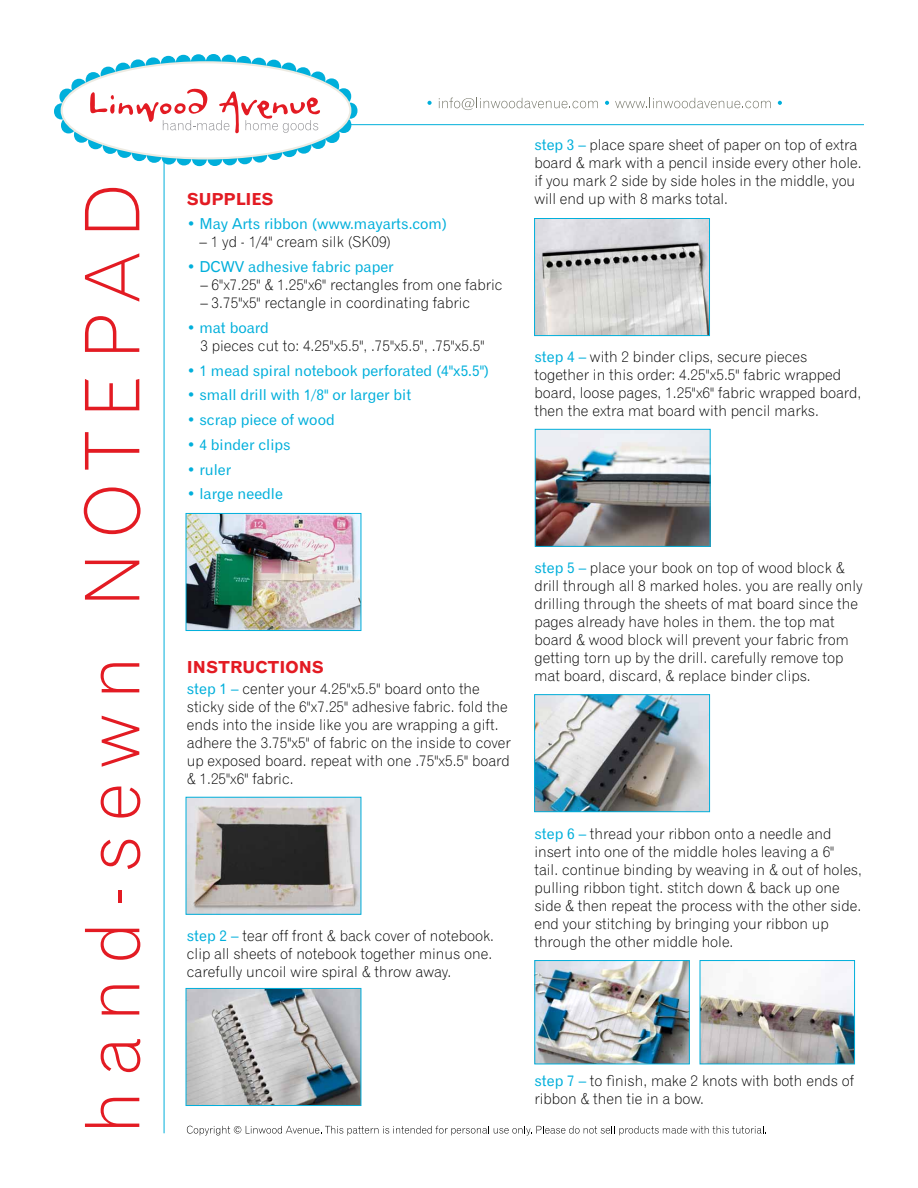
<style>
.page{position:relative;width:918px;height:1188px;background:#fff}
.page>*{position:absolute;margin:0;border:0;box-sizing:border-box;transform-origin:0 0}
.t1{font:75px "Gothic 720 BT Light B";letter-spacing:.2em;color:#e31b23}
.t2{font:16.5px "Gothic 720 BT Bold B";color:#e31b23}
.t3{font:15px/18px "Gothic 720 BT Light B";color:#000}
.t4{font:15px "Gothic 720 BT Roman B";color:#00afdb}
.s1{font-family:"Gothic 720 BT Roman B";color:#00afdb}
</style>
<div class="page">
<hr style="left:164px;top:118px;width:1px;height:1015px;background:#00afdb">
<svg style="left:427px;top:101px;width:5px;height:4px"></svg>
<svg style="left:439px;top:98px;width:159px;height:12px"></svg>
<svg style="left:605px;top:101px;width:4px;height:4px"></svg>
<svg style="left:615px;top:98px;width:156px;height:10px"></svg>
<svg style="left:778px;top:101px;width:4px;height:4px"></svg>
<hr style="left:145px;top:124px;width:719px;height:1px;background:#00afdb">
<svg style="left:187px;top:1126px;width:579px;height:10px"></svg>
<svg style="left:59px;top:89px;width:16px;height:16px"></svg>
<svg style="left:71px;top:79px;width:16px;height:16px"></svg>
<svg style="left:86px;top:72px;width:15px;height:16px"></svg>
<svg style="left:101px;top:67px;width:15px;height:16px"></svg>
<svg style="left:115px;top:63px;width:16px;height:16px"></svg>
<svg style="left:130px;top:59px;width:16px;height:17px"></svg>
<svg style="left:146px;top:57px;width:15px;height:17px"></svg>
<svg style="left:161px;top:56px;width:15px;height:16px"></svg>
<svg style="left:176px;top:55px;width:15px;height:16px"></svg>
<svg style="left:191px;top:54px;width:15px;height:16px"></svg>
<svg style="left:206px;top:54px;width:15px;height:16px"></svg>
<svg style="left:221px;top:55px;width:15px;height:16px"></svg>
<svg style="left:236px;top:56px;width:15px;height:16px"></svg>
<svg style="left:54px;top:103px;width:15px;height:16px"></svg>
<svg style="left:61px;top:117px;width:15px;height:16px"></svg>
<svg style="left:74px;top:127px;width:15px;height:16px"></svg>
<svg style="left:88px;top:133px;width:15px;height:16px"></svg>
<svg style="left:103px;top:138px;width:15px;height:16px"></svg>
<svg style="left:117px;top:142px;width:15px;height:16px"></svg>
<svg style="left:132px;top:145px;width:15px;height:16px"></svg>
<svg style="left:147px;top:147px;width:15px;height:16px"></svg>
<svg style="left:161px;top:148px;width:16px;height:17px"></svg>
<svg style="left:176px;top:149px;width:16px;height:16px"></svg>
<svg style="left:192px;top:150px;width:15px;height:16px"></svg>
<svg style="left:207px;top:150px;width:16px;height:16px"></svg>
<svg style="left:222px;top:149px;width:15px;height:16px"></svg>
<svg style="left:237px;top:148px;width:15px;height:16px"></svg>
<svg style="left:252px;top:146px;width:15px;height:17px"></svg>
<svg style="left:267px;top:144px;width:15px;height:16px"></svg>
<svg style="left:282px;top:141px;width:15px;height:16px"></svg>
<svg style="left:251px;top:58px;width:15px;height:16px"></svg>
<svg style="left:266px;top:60px;width:15px;height:16px"></svg>
<svg style="left:281px;top:63px;width:15px;height:16px"></svg>
<svg style="left:296px;top:138px;width:15px;height:16px"></svg>
<svg style="left:295px;top:67px;width:16px;height:16px"></svg>
<svg style="left:310px;top:72px;width:15px;height:16px"></svg>
<svg style="left:324px;top:78px;width:15px;height:17px"></svg>
<svg style="left:336px;top:88px;width:15px;height:16px"></svg>
<svg style="left:342px;top:103px;width:15px;height:16px"></svg>
<svg style="left:336px;top:117px;width:15px;height:16px"></svg>
<svg style="left:324px;top:127px;width:16px;height:16px"></svg>
<svg style="left:310px;top:133px;width:16px;height:16px"></svg>
<div style="left:62px;top:62px;width:288px;height:96px;background:#fff;border-radius:50%"></div>
<svg style="left:90px;top:88px;width:230px;height:46px"></svg>
<img style="left:188px;top:515px;width:171px;height:114px">
<div style="left:186px;top:513px;width:175px;height:118px;border:1px solid #00afdb"></div>
<img style="left:188px;top:799px;width:171px;height:113px">
<img style="left:188px;top:990px;width:171px;height:114px">
<div style="left:186px;top:988px;width:175px;height:118px;border:1px solid #00afdb"></div>
<img style="left:536px;top:220px;width:172px;height:114px">
<div style="left:534px;top:218px;width:176px;height:118px;border:1px solid #00afdb"></div>
<img style="left:537px;top:431px;width:171px;height:114px">
<div style="left:535px;top:429px;width:175px;height:118px;border:1px solid #00afdb"></div>
<img style="left:536px;top:696px;width:172px;height:114px">
<div style="left:534px;top:694px;width:176px;height:118px;border:1px solid #00afdb"></div>
<img style="left:537px;top:962px;width:151px;height:100px">
<div style="left:535px;top:960px;width:155px;height:104px;border:1px solid #00afdb"></div>
<img style="left:702px;top:962px;width:151px;height:100px">
<div style="left:700px;top:960px;width:155px;height:104px;border:1px solid #00afdb"></div>
<h1 class="t1" style="left:67px;top:1134px;width:951px;rotate:-90deg">hand-sewn NOTEPAD</h1>
<p class="t2" style="left:187px;top:189px;width:88px">SUPPLIES</p>
<p class="t4" style="left:187px;top:215px;width:262px">• May Arts ribbon (www.mayarts.com)</p>
<p class="t3" style="left:200px;top:233px;width:193px">– 1 yd - 1/4" cream silk (SK09)</p>
<p class="t4" style="left:187px;top:258px;width:208px">• DCWV adhesive fabric paper</p>
<p class="t3" style="left:200px;top:276px;width:304px">– 6"x7.25" &amp; 1.25"x6" rectangles from one fabric</p>
<p class="t3" style="left:200px;top:294px;width:271px">– 3.75"x5" rectangle in coordinating fabric</p>
<p class="t4" style="left:187px;top:318px;width:84px">• mat board</p>
<p class="t3" style="left:200px;top:336px;width:286px">3 pieces cut to: 4.25"x5.5", .75"x5.5", .75"x5.5"</p>
<p class="t4" style="left:187px;top:361px;width:304px">• 1 mead spiral notebook perforated (4"x5.5")</p>
<p class="t4" style="left:187px;top:386px;width:226px">• small drill with 1/8" or larger bit</p>
<p class="t4" style="left:187px;top:411px;width:149px">• scrap piece of wood</p>
<p class="t4" style="left:187px;top:435px;width:105px">• 4 binder clips</p>
<p class="t4" style="left:187px;top:460px;width:46px">• ruler</p>
<p class="t4" style="left:187px;top:485px;width:98px">• large needle</p>
<p class="t2" style="left:187px;top:657px;width:137px">I NSTRUCTIONS</p>
<p class="t3" style="left:187px;top:679px;width:326px"><span class="s1">step 1 –</span> center your 4.25"x5.5" board onto the sticky side of the 6"x7.25" adhesive fabric. fold the ends into the inside like you are wrapping a gift. adhere the 3.75"x5" of fabric on the inside to cover up exposed board. repeat with one .75"x5.5" board &amp; 1.25"x6" fabric.</p>
<p class="t3" style="left:187px;top:927px;width:309px"><span class="s1">step 2 –</span> tear off front &amp; back cover of notebook. clip all sheets of notebook together minus one. carefully uncoil wire spiral &amp; throw away.</p>
<p class="t3" style="left:534px;top:136px;width:329px"><span class="s1">step 3 –</span> place spare sheet of paper on top of extra board &amp; mark with a pencil inside every other hole. if you mark 2 side by side holes in the middle, you will end up with 8 marks total.</p>
<p class="t3" style="left:534px;top:347px;width:328px"><span class="s1">step 4 –</span> with 2 binder clips, secure pieces together in this order: 4.25"x5.5" fabric wrapped board, loose pages, 1.25"x6" fabric wrapped board, then the extra mat board with pencil marks.</p>
<p class="t3" style="left:534px;top:559px;width:330px"><span class="s1">step 5 –</span> place your book on top of wood block &amp; drill through all 8 marked holes. you are really only drilling through the sheets of mat board since the pages already have holes in them. the top mat board &amp; wood block will prevent your fabric from getting torn up by the drill. carefully remove top mat board, discard, &amp; replace binder clips.</p>
<p class="t3" style="left:534px;top:824px;width:329px"><span class="s1">step 6 –</span> thread your ribbon onto a needle and insert into one of the middle holes leaving a 6"<br>tail. continue binding by weaving in &amp; out of holes, pulling ribbon tight. stitch down &amp; back up one side &amp; then repeat the process with the other side. end your stitching by bringing your ribbon up through the other middle hole.</p>
<p class="t3" style="left:534px;top:1072px;width:321px"><span class="s1">step 7 –</span> to finish, make 2 knots with both ends of ribbon &amp; then tie in a bow.</p>
</div>
